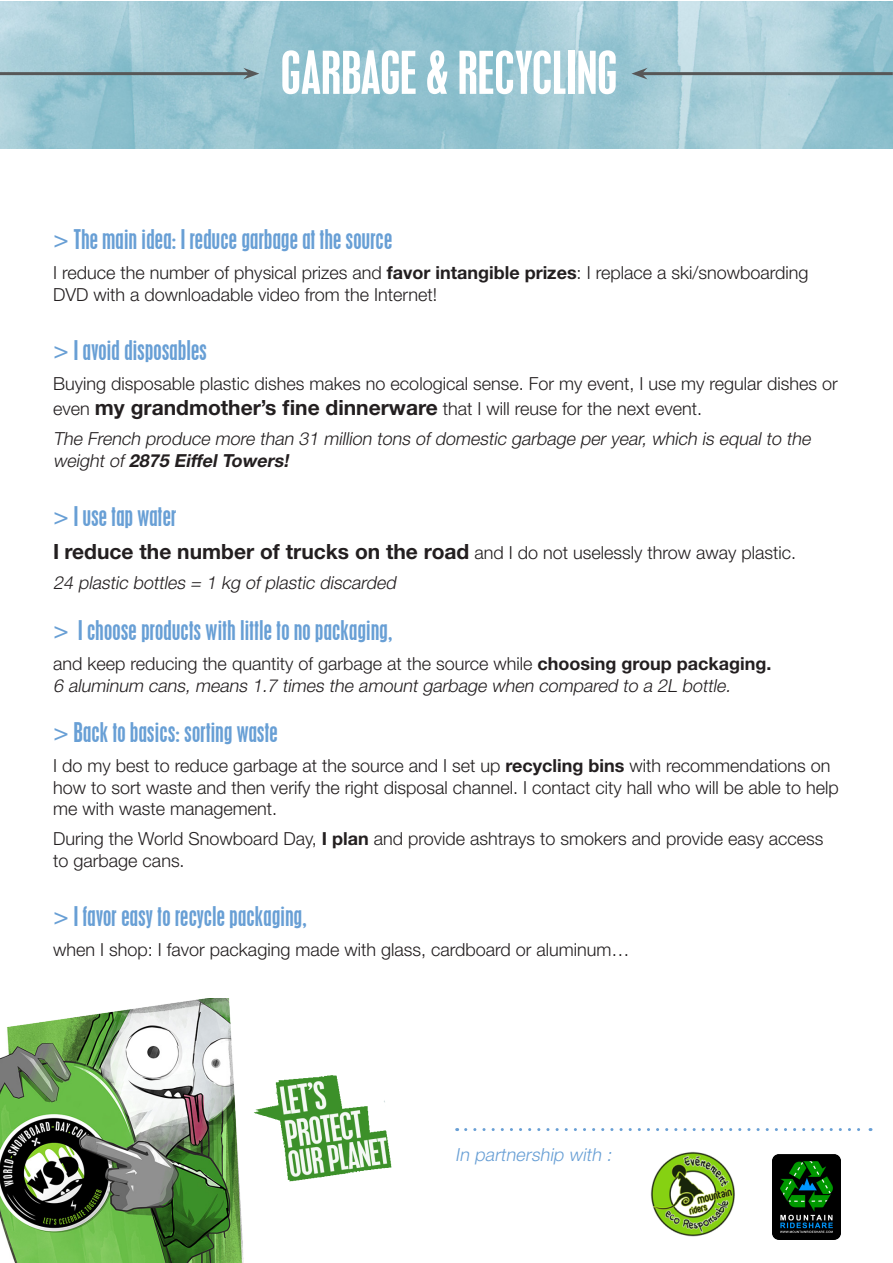
<style>
.page{position:relative;width:893px;height:1263px;background:#fff}
.page>*{position:absolute;margin:0;border:0;box-sizing:border-box;transform-origin:0 0}
.t1{font:condensed 52.5px "Placard";color:#fff}
.t2{font:condensed 24px "Placard";color:#689fd5}
.t3{font:300 18px/21.6px "Helvetica Neue LT Std";color:#231f20}
.t4{font:italic 300 18px/21.6px "Helvetica Neue LT Std";color:#231f20}
.t5{font:italic 300 18px "Helvetica Neue LT Std";color:#689fd5}
.s1{font-weight:700}
.s2{font-weight:700;font-size:21px}
</style>
<div class="page">
<img style="left:254px;top:1075px;width:138px;height:107px">
<img style="left:0;top:998px;width:244px;height:265px">
<img style="left:0;top:1px;width:893px;height:147px">
<svg style="left:466px;top:1128px;width:405px;height:3px"></svg>
<img style="left:773px;top:1154px;width:67px;height:86px">
<img style="left:650px;top:1151px;width:85px;height:86px">
<hr style="left:0;top:72px;width:249px;height:3px;background:#575757">
<svg style="left:243px;top:68px;width:16px;height:11px"></svg>
<hr style="left:642px;top:72px;width:251px;height:3px;background:#575757">
<svg style="left:631px;top:68px;width:17px;height:11px"></svg>
<p class="t1" style="left:280px;top:40px;width:338px">GARBAGE &amp; RECYCLING</p>
<p class="t2" style="left:53px;top:225px;width:340px">&gt; The main idea: I reduce garbage at the source</p>
<p class="t3" style="left:53px;top:262px;width:757px">I reduce the number of physical prizes and <span class="s1">favor intangible prizes</span>: I replace a ski/snowboarding<br>DVD with a downloadable video from the Internet!</p>
<p class="t2" style="left:53px;top:335px;width:155px">&gt; I avoid disposables</p>
<p class="t3" style="left:53px;top:370px;width:786px;line-height:25.2px">Buying disposable plastic dishes makes no ecological sense. For my event, I use my regular dishes or even <span class="s2">my grandmother’s fine dinnerware</span> that I will reuse for the next event.</p>
<p class="t4" style="left:53px;top:427px;width:763px">The French produce more than 31 million tons of domestic garbage per year, which is equal to the weight of <span class="s1">2875 Eiffel Towers!</span></p>
<p class="t2" style="left:53px;top:501px;width:125px">&gt; I use tap water</p>
<p class="t3" style="left:53px;top:542px;width:744px"><span class="s2">I reduce the number of trucks on the road</span> and I do not uselessly throw away plastic.</p>
<p class="t4" style="left:53px;top:572px;width:348px">24 plastic bottles = 1 kg of plastic discarded</p>
<p class="t2" style="left:53px;top:615px;width:341px">&gt; I choose products with little to no packaging,</p>
<p class="t3" style="left:53px;top:652px;width:720px">and keep reducing the quantity of garbage at the source while <span class="s1">choosing group packaging.</span></p>
<p class="t4" style="left:53px;top:674px;width:682px">6 aluminum cans, means 1.7 times the amount garbage when compared to a 2L bottle.</p>
<p class="t2" style="left:53px;top:717px;width:226px">&gt; Back to basics: sorting waste</p>
<p class="t3" style="left:53px;top:754px;width:787px">I do my best to reduce garbage at the source and I set up <span class="s1">recycling bins</span> with recommendations on how to sort waste and then verify the right disposal channel. I contact city hall who will be able to help me with waste management.</p>
<p class="t3" style="left:53px;top:828px;width:772px">During the World Snowboard Day, <span class="s1">I plan</span> and provide ashtrays to smokers and provide easy access to garbage cans.</p>
<p class="t2" style="left:53px;top:901px;width:255px">&gt; I favor easy to recycle packaging,</p>
<p class="t3" style="left:53px;top:938px;width:578px">when I shop: I favor packaging made with glass, cardboard or aluminum…</p>
<p class="t5" style="left:455px;top:1144px;width:162px">In partnership with :</p>
</div>
